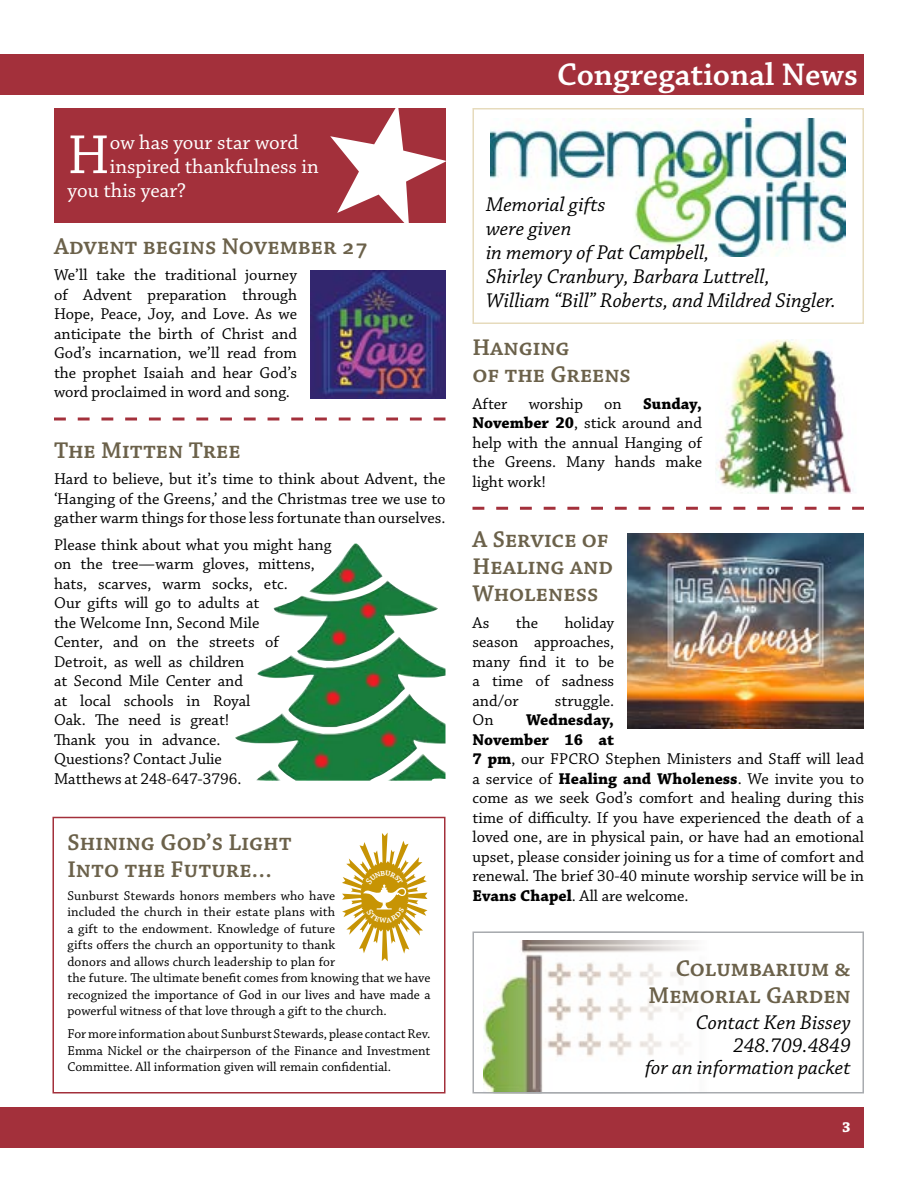
<style>
.page{position:relative;width:918px;height:1188px;background:#fff}
.page>*{position:absolute;margin:0;border:0;box-sizing:border-box;transform-origin:0 0}
.t1{font:57.9px "Chaparral Pro";color:#fff}
.t2{font:600 33px "Chaparral Pro";color:#fff}
.t3{font:600 24px/27px "Chaparral Pro";color:#6b614a}
.t4{font:italic 21px/24px "Chaparral Pro";color:#000}
.t5{font:21px "Chaparral Pro";color:#fff}
.t6{font:16.5px/19.5px "Chaparral Pro";color:#000;text-align:justify}
.t7{font:700 15px "Chaparral Pro";color:#fff}
.t8{font:13.5px/16.5px "Chaparral Pro";letter-spacing:.005em;color:#000}
.s1{font-weight:700}
</style>
<div class="page">
<svg style="left:472px;top:507px;width:392px;height:3px"></svg>
<div style="left:0;top:1107px;width:864px;height:41px;background:#a3303b"></div>
<div style="left:0;top:54px;width:864px;height:40px;background:#a3303b"></div>
<img style="left:491px;top:118px;width:355px;height:139px">
<div style="left:472px;top:108px;width:392px;height:216px;border:2px solid #e6dbbc"></div>
<div style="left:54px;top:108px;width:392px;height:115px;background:#a3303b"></div>
<svg style="left:330px;top:108px;width:116px;height:115px"></svg>
<div style="left:52px;top:817px;width:394px;height:277px;border:2px solid #a3303b"></div>
<img style="left:484px;top:941px;width:210px;height:150px">
<div style="left:472px;top:932px;width:392px;height:162px;border:2px solid #a8abaf"></div>
<svg style="left:54px;top:418px;width:392px;height:3px"></svg>
<img style="left:235px;top:544px;width:211px;height:237px">
<img style="left:310px;top:270px;width:136px;height:128px">
<img style="left:716px;top:339px;width:137px;height:154px">
<img style="left:628px;top:533px;width:236px;height:196px">
<svg style="left:342px;top:833px;width:85px;height:128px"></svg>
<h1 class="t1" style="left:68px;top:123px;width:44px">H</h1>
<p class="t5" style="left:110px;top:131px;width:190px">ow has your star word</p>
<p class="t5" style="left:110px;top:155px;width:211px">inspired thankfulness in</p>
<p class="t5" style="left:68px;top:179px;width:120px">you this year?</p>
<h3 class="t3" style="left:54px;top:234px;width:316px">Advent begins November 27</h3>
<p class="t6" style="left:54px;top:266px;width:245px">We’ll take the traditional journey of Advent preparation through Hope, Peace, Joy, and Love. As we anticipate the birth of Christ and God’s incarnation, we’ll read from the prophet Isaiah and hear God’s word proclaimed in word and song.</p>
<h3 class="t3" style="left:54px;top:438px;width:188px">The Mitten Tree</h3>
<p class="t6" style="left:54px;top:470px;width:393px">Hard to believe, but it’s time to think about Advent, the ‘Hanging of the Greens,’ and the Christmas tree we use to gather warm things for those less fortunate than ourselves.</p>
<p class="t6" style="left:54px;top:535px;width:279px;text-align:left">Please think about what you might hang on the tree—warm gloves, mittens, hats, scarves, warm socks, etc.<br>Our gifts will go to adults at<br>the Welcome Inn, Second Mile<br>Center, and on the streets of<br>Detroit, as well as children<br>at Second Mile Center and<br>at local schools in Royal<br>Oak. The need is great!<br>Thank you in advance.<br>Questions? Contact Julie<br>Matthews at 248-647-3796.</p>
<h3 class="t3" style="left:68px;top:829px;width:226px">Shining God’s Light<br>Into the Future…</h3>
<p class="t8" style="left:68px;top:888px;width:365px">Sunburst Stewards honors members who have<br>included the church in their estate plans with<br>a gift to the endowment. Knowledge of future<br>gifts offers the church an opportunity to thank<br>donors and allows church leadership to plan for<br>the future. The ultimate benefit comes from knowing that we have recognized the importance of God in our lives and have made a powerful witness of that love through a gift to the church.</p>
<p class="t8" style="left:68px;top:1027px;width:365px;text-align:justify">For more information about Sunburst Stewards, please contact Rev.<br>Emma Nickel or the chairperson of the Finance and Investment Committee. All information given will remain confidential.</p>
<h2 class="t2" style="left:557px;top:56px;width:302px">Congregational News</h2>
<p class="t4" style="left:486px;top:194px;width:352px">Memorial gifts<br>were given<br>in memory of Pat Campbell,<br>Shirley Cranbury, Barbara Luttrell,<br>William “Bill” Roberts, and Mildred Singler.</p>
<h3 class="t3" style="left:472px;top:335px;width:160px">Hanging<br>of the Greens</h3>
<p class="t6" style="left:472px;top:394px;width:37px">After</p>
<p class="t6" style="left:529px;top:394px;width:56px">worship</p>
<p class="t6" style="left:604px;top:394px;width:19px">on</p>
<p class="t6" style="left:472px;top:394px;width:231px;text-indent:171px"><span class="s1">Sunday, November 20</span>, stick around and help with the annual Hanging of the Greens. Many hands make light work!</p>
<h3 class="t3" style="left:472px;top:527px;width:142px">A Service of<br>Healing and<br>Wholeness</h3>
<p class="t6" style="left:472px;top:613px;width:18px">As</p>
<p class="t6" style="left:516px;top:613px;width:24px">the</p>
<p class="t6" style="left:472px;top:613px;width:143px;text-indent:92px">holiday season approaches, many find it to be a time of sadness and/or</p>
<p class="t6" style="left:555px;top:691px;width:61px">struggle.</p>
<p class="t6" style="left:472px;top:711px;width:393px;text-align:left;text-indent:54px"><span class="s1">Wednesday,<br>November 16 at<br>7 pm</span>, our FPCRO Stephen Ministers and Staff will lead a service of <span class="s1">Healing and Wholeness</span>. We invite you to come as we seek God’s comfort and healing during this time of difficulty. If you have experienced the death of a loved one, are in physical pain, or have had an emotional upset, please consider joining us for a time of comfort and renewal. The brief 30-40 minute worship service will be in <span class="s1">Evans Chapel</span>. All are welcome.</p>
<p class="t6" style="left:472px;top:711px;width:23px">On</p>
<h3 class="t3" style="left:648px;top:956px;width:204px;text-align:right">Columbarium &amp;<br>Memorial Garden</h3>
<p class="t4" style="left:645px;top:1012px;width:207px;line-height:22.5px;text-align:right">Contact Ken Bissey<br>248.709.4849<br>for an information packet</p>
<p class="t7" style="left:842px;top:1118px;width:10px">3</p>
</div>
